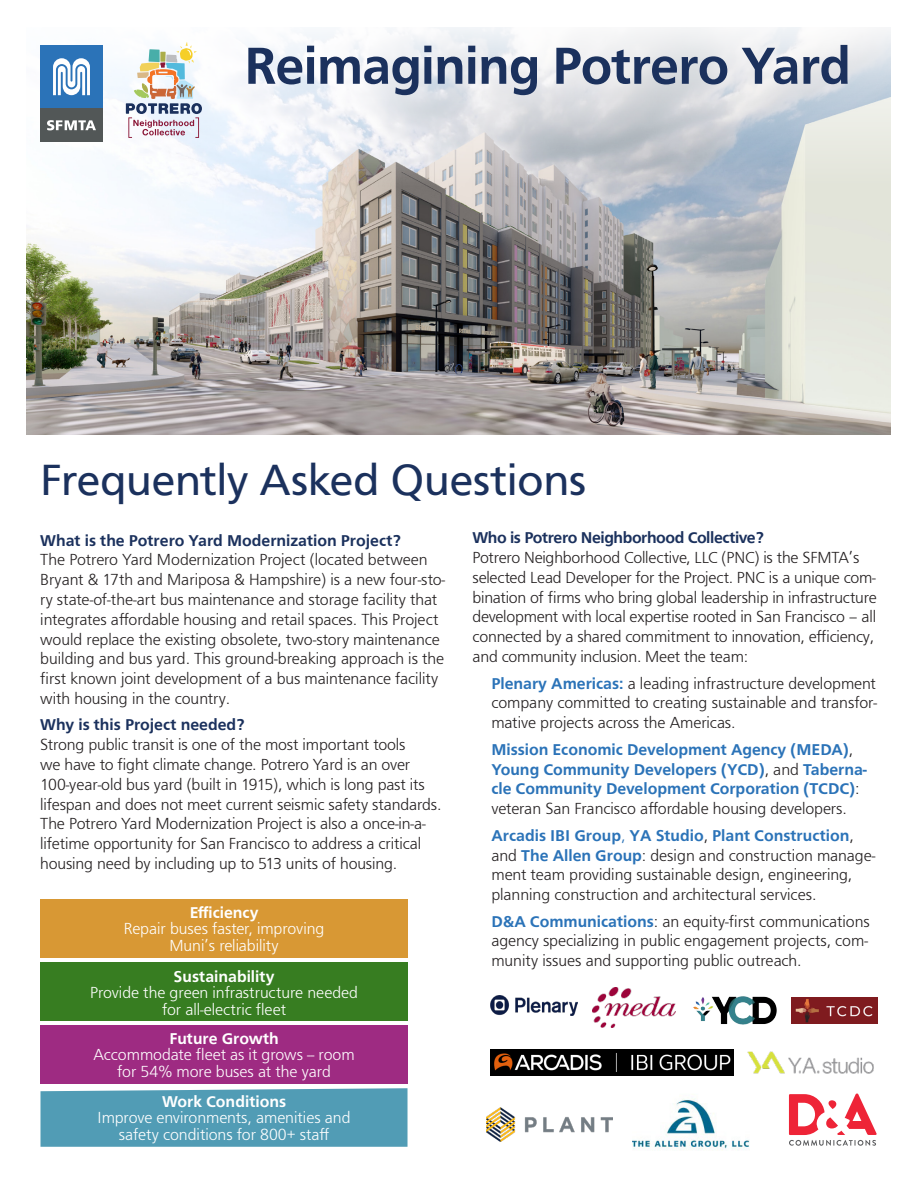
<style>
.page{position:relative;width:918px;height:1188px;background:#fff}
.page>*{position:absolute;margin:0;border:0;box-sizing:border-box;transform-origin:0 0}
.t1{font:700 54px "Graphein Pro";letter-spacing:-.015em;color:#1b315d}
.t2{font:45px "Graphein Pro";color:#1b315d}
.Body{font:300 16.5px/19.8px "Graphein Pro";letter-spacing:-.005em;color:#231f20}
.t3{font:300 16.5px/16.5px "Graphein Pro";color:#fff;text-align:center}
.t4{font:700 16.5px/19.8px "Graphein Pro";color:#2b73b8}
.s1{font-weight:700;color:#1b315d}
.s2{font-weight:700}
.s3{font-weight:700;color:#2b73b8}
.s4{font-weight:300;color:#231f20}
.s5{color:#2b73b8}
</style>
<div class="page">
<div style="left:40px;top:962px;width:368px;height:59px;background:#377d21"></div>
<div style="left:40px;top:1025px;width:368px;height:59px;background:#9e2b82"></div>
<div style="left:40px;top:1088px;width:368px;height:59px;background:#519cb5"></div>
<div style="left:40px;top:899px;width:368px;height:59px;background:#d89834"></div>
<img style="left:593px;top:987px;width:82px;height:40px">
<img style="left:490px;top:996px;width:87px;height:20px">
<img style="left:792px;top:997px;width:85px;height:27px">
<img style="left:693px;top:996px;width:84px;height:29px">
<svg style="left:789px;top:1094px;width:88px;height:52px"></svg>
<img style="left:487px;top:1107px;width:125px;height:34px">
<img style="left:490px;top:1049px;width:244px;height:27px">
<img style="left:633px;top:1099px;width:117px;height:52px">
<img style="left:747px;top:1051px;width:127px;height:23px">
<img style="left:27px;top:186px;width:864px;height:248px">
<svg style="left:103px;top:27px;width:788px;height:159px"></svg>
<svg style="left:126px;top:42px;width:76px;height:96px"></svg>
<div style="left:40px;top:45px;width:63px;height:63px;background:#2b73b8"></div>
<svg style="left:53px;top:58px;width:37px;height:37px"></svg>
<div style="left:40px;top:108px;width:63px;height:34px;background:#525757"></div>
<svg style="left:47px;top:120px;width:49px;height:10px"></svg>
<p class="t1" style="left:244px;top:35px;width:609px">Reimagining Potrero Yard</p>
<p class="t2" style="left:40px;top:455px;width:547px">Frequently Asked Questions</p>
<p class="Body" style="left:40px;top:530px;width:406px"><span class="s1">What is the Potrero Yard Modernization Project?<br></span>The Potrero Yard Modernization Project (located between Bryant &amp; 17th and Mariposa &amp; Hampshire) is a new four-sto&shy;ry state-of-the-art bus maintenance and storage facility that integrates affordable housing and retail spaces. This Project would replace the existing obsolete, two-story maintenance building and bus yard. This ground-breaking approach is the first known joint development of a bus maintenance facility with housing in the country.</p>
<p class="Body" style="left:40px;top:715px;width:403px"><span class="s1">Why is this Project needed?<br></span>Strong public transit is one of the most important tools<br>we have to fight climate change. Potrero Yard is an over 100-year-old bus yard (built in 1915), which is long past its lifespan and does not meet current seismic safety standards.<br>The Potrero Yard Modernization Project is also a once-in-a&shy;lifetime opportunity for San Francisco to address a critical housing need by including up to 513 units of housing.</p>
<p class="t3" style="left:124px;top:904px;width:202px"><span class="s2">Efficiency<br></span>Repair buses faster, improving<br>Muni’s reliability</p>
<p class="t3" style="left:90px;top:968px;width:270px"><span class="s2">Sustainability<br></span>Provide the green infrastructure needed for all-electric fleet</p>
<p class="t3" style="left:93px;top:1030px;width:263px"><span class="s2">Future Growth<br></span>Accommodate fleet as it grows -- room for 54% more buses at the yard</p>
<p class="t3" style="left:98px;top:1093px;width:255px"><span class="s2">Work Conditions<br></span>Improve environments, amenities and safety conditions for 800+ staff</p>
<p class="Body" style="left:472px;top:528px;width:406px"><span class="s1">Who is Potrero Neighborhood Collective?<br></span>Potrero Neighborhood Collective, LLC (PNC) is the SFMTA’s selected Lead Developer for the Project. PNC is a unique com&shy;bination of firms who bring global leadership in infrastructure development with local expertise rooted in San Francisco – all connected by a shared commitment to innovation, efficiency, and community inclusion. Meet the team:</p>
<p class="Body" style="left:491px;top:673px;width:387px;text-align:justify"><span class="s3">Plenary Americas:</span> a leading infrastructure development company committed to creating sustainable and transfor&shy;mative projects across the Americas.</p>
<p class="t4" style="left:491px;top:739px;width:377px">Mission Economic Development Agency (MEDA)<span class="s4">, </span>Young Community Developers (YCD)<span class="s4">, and</span> Taberna&shy;cle Community Development Corporation (TCDC)<span class="s4">: veteran San Francisco affordable housing developers.</span></p>
<p class="Body" style="left:491px;top:826px;width:386px"><span class="s3">Arcadis IBI Group</span><span class="s5">,</span> <span class="s3">YA Studio</span>, <span class="s3">Plant Construction</span>, and <span class="s3">The Allen Group</span>: design and construction manage&shy;ment team providing sustainable design, engineering, planning construction and architectural services.</p>
<p class="Body" style="left:491px;top:911px;width:380px;text-align:justify"><span class="s3">D&amp;A Communications</span>: an equity-first communications agency specializing in public engagement projects, com&shy;munity issues and supporting public outreach.</p>
</div>
